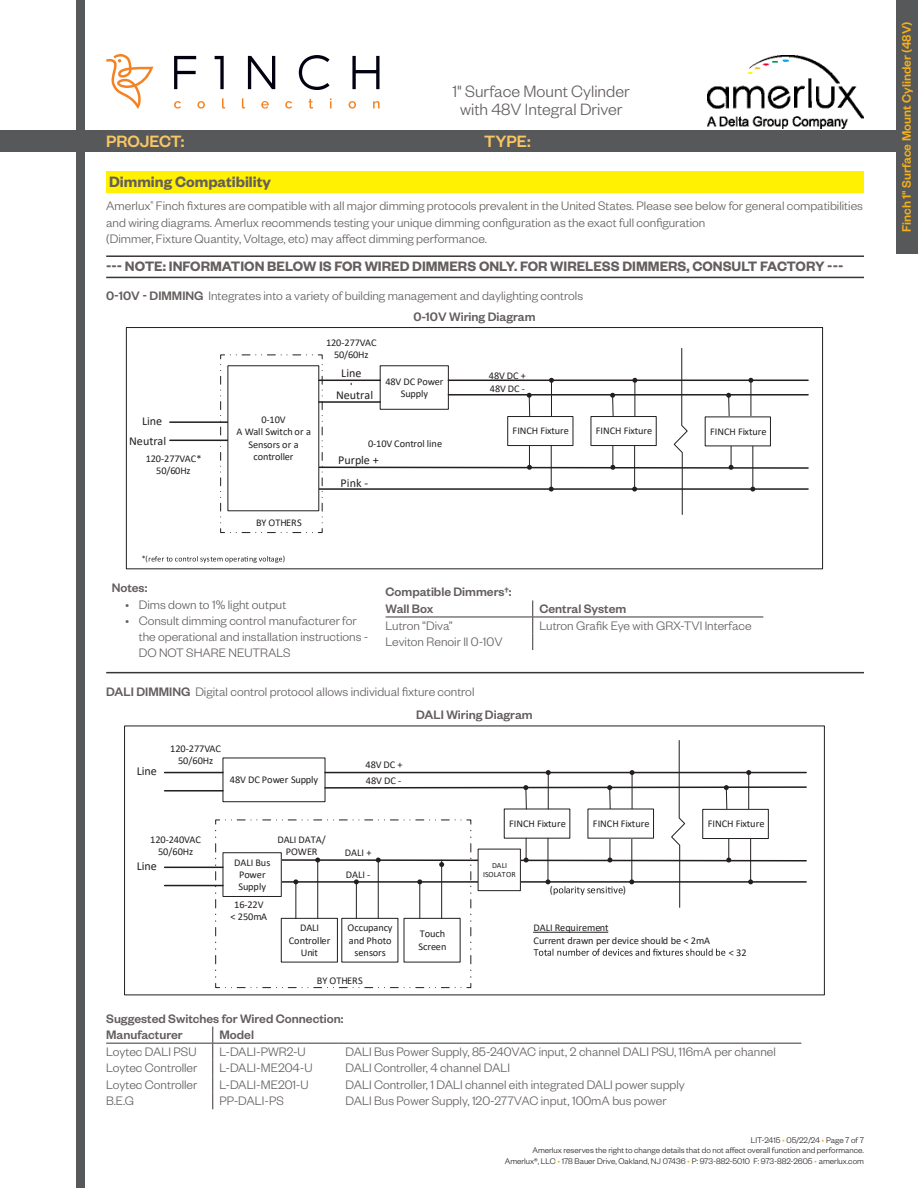
<style>
.page{position:relative;width:918px;height:1188px;background:#fff}
.page>*{position:absolute;margin:0;border:0;box-sizing:border-box;transform-origin:0 0}
.t1{font:300 18px/18px "Founders Grotesk";color:#645e5e;text-align:center}
.t2{font:500 18px "Founders Grotesk";color:#f9c664}
.t3{font:600 16.5px "Founders Grotesk";color:#645e5e}
.t4{font:600 15px "Founders Grotesk";color:#645e5e}
.t5{font:300 13.5px/16.2px "Founders Grotesk";color:#645e5e}
.t6{font:500 13.5px "Founders Grotesk";color:#645e5e}
.t7{font:500 13.5px "Founders Grotesk";color:#f4b119}
.t8{font:12.15px/20.4px "Calibri";color:#231f20}
.t9{font:10.35px/12.1px "Calibri";color:#231f20;text-align:center}
.t10{font:10.2px/12.1px "Calibri";color:#231f20;text-align:center}
.t11{font:300 9px/10.8px "Founders Grotesk";color:#231f20;text-align:right}
.t12{font:7.95px/9.8px "Calibri";color:#231f20;text-align:center}
.t13{font:7.8px "Calibri";color:#231f20}
.s1{font-weight:500}
.s2{color:#f4b119}
</style>
<div class="page">
<img style="left:707px;top:56px;width:157px;height:72px">
<div style="left:76px;top:0;width:10px;height:1188px;background:#57585a"></div>
<div style="left:0;top:130px;width:918px;height:22px;background:#57585a"></div>
<div style="left:896px;top:0;width:22px;height:254px;background:#57585a"></div>
<svg style="left:174px;top:55px;width:206px;height:35px"></svg>
<svg style="left:174px;top:98px;width:206px;height:11px"></svg>
<svg style="left:106px;top:54px;width:47px;height:55px"></svg>
<hr style="left:106px;top:255px;width:758px;height:2px;background:#3a3537">
<hr style="left:106px;top:277px;width:758px;height:1px;background:#3a3537">
<hr style="left:213px;top:1043px;width:126px;height:1px;background:#3a3537">
<hr style="left:339px;top:1043px;width:462px;height:1px;background:#3a3537">
<svg style="left:212px;top:1027px;width:1px;height:82px"></svg>
<hr style="left:106px;top:1043px;width:107px;height:1px;background:#3a3537">
<hr style="left:106px;top:672px;width:758px;height:1px;background:#3a3537">
<div style="left:126px;top:327px;width:697px;height:242px;border:1px solid #231f20"></div>
<hr style="left:170px;top:421px;width:58px;height:2px;background:#231f20">
<hr style="left:170px;top:440px;width:58px;height:1px;background:#231f20">
<svg style="left:149px;top:556px;width:133px;height:7px"></svg>
<svg style="left:220px;top:348px;width:589px;height:185px"></svg>
<hr style="left:165px;top:772px;width:58px;height:1px;background:#231f20">
<hr style="left:165px;top:790px;width:58px;height:2px;background:#231f20">
<hr style="left:165px;top:867px;width:58px;height:1px;background:#231f20">
<hr style="left:165px;top:885px;width:58px;height:1px;background:#231f20">
<svg style="left:215px;top:740px;width:592px;height:248px"></svg>
<hr style="left:533px;top:617px;width:230px;height:1px;background:#3a3537">
<svg style="left:532px;top:600px;width:1px;height:50px"></svg>
<hr style="left:386px;top:617px;width:147px;height:1px;background:#3a3537">
<div style="left:106px;top:171px;width:758px;height:22px;background:#fff101"></div>
<h1 class="t1" style="left:453px;top:81px;width:179px">1" Surface Mount Cylinder with 48V Integral Driver</h1>
<h1 class="t2" style="left:106px;top:130px;width:80px">PROJECT:</h1>
<h1 class="t2" style="left:484px;top:130px;width:48px">TYPE:</h1>
<p class="t3" style="left:109px;top:172px;width:163px">Dimming Compatibility</p>
<p class="t5" style="left:106px;top:197px;width:758px">Amerlux<sup>®</sup> Finch fixtures are compatible with all major dimming protocols prevalent in the United States. Please see below for general compatibilities and wiring diagrams. Amerlux recommends testing your unique dimming configuration as the exact full configuration</p>
<p class="t5" style="left:106px;top:230px;width:382px">(Dimmer, Fixture Quantity, Voltage, etc) may affect dimming performance.</p>
<p class="t4" style="left:106px;top:256px;width:739px">--- NOTE: INFORMATION BELOW IS FOR WIRED DIMMERS ONLY. FOR WIRELESS DIMMERS, CONSULT FACTORY ---</p>
<p class="t5" style="left:106px;top:287px;width:478px"><span class="s1">0-10V - DIMMING</span> Integrates into a variety of building management and daylighting controls</p>
<p class="t8" style="left:129px;top:410px;width:39px;text-indent:13px">Line<br>Neutral</p>
<p class="t9" style="left:146px;top:452px;width:57px">120-277VAC*</p>
<p class="t10" style="left:156px;top:464px;width:36px">50/60Hz</p>
<p class="t9" style="left:261px;top:414px;width:26px">0-10V</p>
<p class="t10" style="left:236px;top:426px;width:76px">A Wall Switch or a</p>
<p class="t9" style="left:249px;top:438px;width:52px">Sensors or a</p>
<p class="t10" style="left:253px;top:450px;width:42px">controller</p>
<p class="t10" style="left:256px;top:516px;width:47px">BY OTHERS</p>
<p class="t13" style="left:142px;top:553px;width:8px">*(</p>
<p class="t13" style="left:283px;top:553px;width:4px">)</p>
<p class="t10" style="left:326px;top:336px;width:52px">120-277VAC<br>50/60Hz</p>
<p class="t8" style="left:336px;top:361px;width:39px;line-height:21.9px;text-align:center">Line<br>Neutral</p>
<p class="t6" style="left:413px;top:308px;width:124px">0-10V Wiring Diagram</p>
<p class="t9" style="left:385px;top:375px;width:60px">48V DC Power</p>
<p class="t10" style="left:401px;top:387px;width:29px">Supply</p>
<p class="t10" style="left:489px;top:369px;width:38px;line-height:13.2px;text-align:left">48V DC +<br>48V DC -</p>
<p class="t10" style="left:513px;top:424px;width:58px">FINCH Fixture</p>
<p class="t10" style="left:596px;top:424px;width:58px">FINCH Fixture</p>
<p class="t10" style="left:710px;top:425px;width:58px">FINCH Fixture</p>
<p class="t9" style="left:368px;top:438px;width:76px">0-10V Control line</p>
<p class="t8" style="left:338px;top:448px;width:42px;line-height:23.2px">Purple +<br>Pink -</p>
<p class="t6" style="left:112px;top:580px;width:37px">Notes:</p>
<p class="t5" style="left:125px;top:596px;width:163px">• Dims down to 1% light output</p>
<p class="t5" style="left:139px;top:612px;width:231px;text-indent:-14px">• Consult dimming control manufacturer for the operational and installation instructions -<br>DO NOT SHARE NEUTRALS</p>
<p class="t6" style="left:386px;top:584px;width:128px">Compatible Dimmers†:</p>
<p class="t6" style="left:386px;top:600px;width:49px">Wall Box</p>
<p class="t6" style="left:539px;top:600px;width:88px">Central System</p>
<p class="t5" style="left:386px;top:617px;width:69px">Lutron “Diva”</p>
<p class="t5" style="left:539px;top:617px;width:214px">Lutron Grafik Eye with GRX-TVI Interface</p>
<p class="t5" style="left:386px;top:633px;width:119px">Leviton Renoir II 0-10V</p>
<p class="t5" style="left:106px;top:683px;width:370px"><span class="s1">DALI DIMMING</span> Digital control protocol allows individual fixture control</p>
<p class="t6" style="left:416px;top:706px;width:118px">DALI Wiring Diagram</p>
<p class="t8" style="left:137px;top:760px;width:22px">Line</p>
<p class="t9" style="left:170px;top:742px;width:52px">120-277VAC<br>50/60Hz</p>
<p class="t9" style="left:230px;top:773px;width:90px">48V DC Power Supply</p>
<p class="t9" style="left:366px;top:757px;width:39px;line-height:16px;text-align:left">48V DC +<br>48V DC -</p>
<p class="t9" style="left:509px;top:817px;width:58px">FINCH Fixture</p>
<p class="t9" style="left:593px;top:817px;width:58px">FINCH Fixture</p>
<p class="t9" style="left:708px;top:817px;width:58px">FINCH Fixture</p>
<p class="t9" style="left:150px;top:833px;width:52px">120-240VAC<br>50/60Hz</p>
<p class="t8" style="left:137px;top:855px;width:22px">Line</p>
<p class="t9" style="left:234px;top:856px;width:38px">DALI Bus<br>Power<br>Supply</p>
<p class="t9" style="left:277px;top:833px;width:50px">DALI DATA/<br>POWER</p>
<p class="t9" style="left:345px;top:841px;width:28px;line-height:21.9px;text-align:left">DALI +<br>DALI -</p>
<p class="t12" style="left:483px;top:860px;width:34px">DALI<br>ISOLATOR</p>
<p class="t9" style="left:550px;top:883px;width:5px">(</p>
<p class="t9" style="left:623px;top:883px;width:5px">)</p>
<p class="t9" style="left:231px;top:898px;width:38px">16-22V &lt; 250mA</p>
<p class="t9" style="left:289px;top:922px;width:43px">DALI<br>Controller<br>Unit</p>
<p class="t9" style="left:348px;top:922px;width:46px">Occupancy and Photo sensors</p>
<p class="t9" style="left:418px;top:928px;width:30px;text-align:left">Touch<br>Screen</p>
<p class="t9" style="left:534px;top:922px;width:178px;text-align:left">DALI Requirement<br>Current drawn per device should be &lt; 2mA</p>
<p class="t9" style="left:729px;top:946px;width:19px">&lt; 32</p>
<p class="t9" style="left:317px;top:975px;width:48px">BY OTHERS</p>
<p class="t6" style="left:106px;top:1010px;width:239px">Suggested Switches for Wired Connection:</p>
<p class="t6" style="left:106px;top:1026px;width:78px">Manufacturer</p>
<p class="t6" style="left:220px;top:1026px;width:36px">Model</p>
<p class="t5" style="left:106px;top:1043px;width:92px">Loytec DALI PSU</p>
<p class="t5" style="left:220px;top:1043px;width:88px">L-DALI-PWR2-U</p>
<p class="t5" style="left:346px;top:1043px;width:432px">DALI Bus Power Supply, 85-240VAC input, 2 channel DALI PSU, 116mA per channel</p>
<p class="t5" style="left:106px;top:1059px;width:93px">Loytec Controller</p>
<p class="t5" style="left:220px;top:1059px;width:95px">L-DALI-ME204-U</p>
<p class="t5" style="left:346px;top:1059px;width:166px">DALI Controller, 4 channel DALI</p>
<p class="t5" style="left:106px;top:1076px;width:93px">Loytec Controller</p>
<p class="t5" style="left:220px;top:1076px;width:91px">L-DALI-ME201-U</p>
<p class="t5" style="left:346px;top:1076px;width:341px">DALI Controller, 1 DALI channel eith integrated DALI power supply</p>
<p class="t5" style="left:106px;top:1092px;width:29px">B.E.G</p>
<p class="t5" style="left:220px;top:1092px;width:66px">PP-DALI-PS</p>
<p class="t5" style="left:346px;top:1092px;width:323px">DALI Bus Power Supply, 120-277VAC input, 100mA bus power</p>
<p class="t11" style="left:505px;top:1134px;width:361px">LIT-2415 <span class="s2">•</span> 05/22/24 <span class="s2">•</span> Page 7 of 7<br>Amerlux reserves the right to change details that do not affect overall function and performance.<br>Amerlux®, LLC <span class="s2">•</span> 178 Bauer Drive, Oakland, NJ 07436 <span class="s2">•</span> P: 973-882-5010 F: 973-882-2605 <span class="s2">•</span> amerlux.com</p>
<p class="t7" style="left:898px;top:232px;width:212px;rotate:-90deg">Finch 1" Surface Mount Cylinder (48V)</p>
</div>
